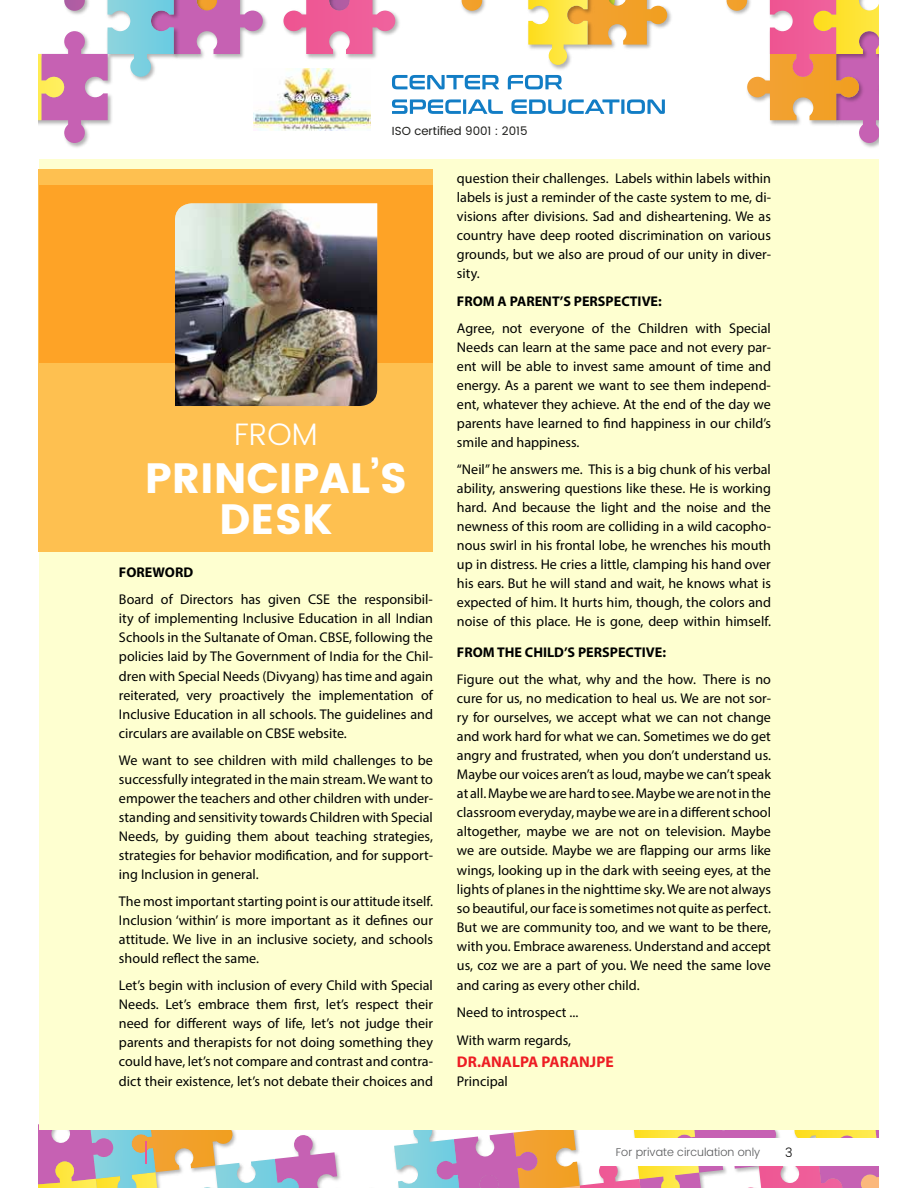
<style>
.page{position:relative;width:918px;height:1188px;background:#fff}
.page>*{position:absolute;margin:0;border:0;box-sizing:border-box;transform-origin:0 0}
.t1{font:42.3px/41px "Poppins";color:#fff;text-align:center}
.t2{font:300 31.05px "Poppins";color:#fff}
.t3{font:700 15.45px "Myriad Pro";color:#ed1d24}
.t4{font:14.1px/19px "Myriad Pro";color:#000;text-align:justify}
.t5{font:700 14.1px "Myriad Pro";color:#000}
.t6{font:300 12.75px "Poppins";color:#000}
.t7{font:11.7px "Poppins";color:#1d1d1b}
.t8{font:300 11.25px "Poppins";color:#58595b}
</style>
<div class="page">
<svg style="left:394px;top:1129px;width:485px;height:59px"></svg>
<svg style="left:39px;top:1129px;width:302px;height:59px"></svg>
<img style="left:263px;top:69px;width:107px;height:61px">
<svg style="left:392px;top:75px;width:107px;height:14px"></svg>
<svg style="left:508px;top:75px;width:54px;height:14px"></svg>
<svg style="left:392px;top:99px;width:69px;height:15px"></svg>
<hr style="left:463px;top:99px;width:3px;height:15px;background:#127dc5">
<svg style="left:468px;top:99px;width:35px;height:15px"></svg>
<svg style="left:511px;top:99px;width:101px;height:15px"></svg>
<img style="left:612px;top:0;width:267px;height:148px">
<img style="left:461px;top:0;width:24px;height:15px">
<svg style="left:462px;top:0;width:20px;height:11px"></svg>
<svg style="left:727px;top:0;width:152px;height:143px"></svg>
<img style="left:667px;top:0;width:8px;height:52px">
<img style="left:306px;top:14px;width:94px;height:45px">
<svg style="left:283px;top:0;width:112px;height:54px"></svg>
<img style="left:263px;top:15px;width:4px;height:16px">
<img style="left:551px;top:65px;width:18px;height:5px">
<svg style="left:528px;top:0;width:139px;height:65px"></svg>
<img style="left:67px;top:143px;width:19px;height:5px">
<svg style="left:39px;top:0;width:224px;height:143px"></svg>
<div style="left:587px;top:1139px;width:292px;height:27px;background:#fff"></div>
<hr style="left:145px;top:1141px;width:2px;height:22px;background:#ee5793">
<div style="left:39px;top:159px;width:840px;height:970px;background:#feffd0"></div>
<div style="left:39px;top:170px;width:394px;height:382px;background:#fec050"></div>
<div style="left:39px;top:185px;width:394px;height:178px;background:#fea326"></div>
<img style="left:175px;top:203px;width:202px;height:203px">
<p class="t7" style="left:392px;top:123px;width:137px">ISO certified 9001 : 2015</p>
<h2 class="t2" style="left:234px;top:411px;width:85px">FROM</h2>
<h1 class="t1" style="left:145px;top:458px;width:264px">PRINCIPAL’S<br>DESK</h1>
<p class="t5" style="left:119px;top:563px;width:76px">FOREWORD</p>
<p class="t4" style="left:119px;top:590px;width:316px">Board of Directors has given CSE the responsibil&shy;ity of implementing Inclusive Education in all Indian Schools in the Sultanate of Oman. CBSE, following the policies laid by The Government of India for the Chil&shy;dren with Special Needs (Divyang) has time and again reiterated, very proactively the implementation of Inclusive Education in all schools. The guidelines and circulars are available on CBSE website.</p>
<p class="t4" style="left:119px;top:750px;width:316px">We want to see children with mild challenges to be successfully integrated in the main stream. We want to empower the teachers and other children with under&shy;standing and sensitivity towards Children with Special Needs, by guiding them about teaching strategies, strategies for behavior modification, and for support&shy;ing Inclusion in general.</p>
<p class="t4" style="left:119px;top:892px;width:316px">The most important starting point is our attitude itself.<br>Inclusion ‘within’ is more important as it defines our attitude. We live in an inclusive society, and schools should reflect the same.</p>
<p class="t4" style="left:119px;top:976px;width:316px">Let’s begin with inclusion of every Child with Special Needs. Let’s embrace them first, let’s respect their need for different ways of life, let’s not judge their parents and therapists for not doing something they could have, let’s not compare and contrast and contra&shy;dict their existence, let’s not debate their choices and</p>
<p class="t4" style="left:457px;top:168px;width:316px">question their challenges. Labels within labels within labels is just a reminder of the caste system to me, di&shy;visions after divisions. Sad and disheartening. We as country have deep rooted discrimination on various grounds, but we also are proud of our unity in diver&shy;sity.</p>
<p class="t5" style="left:457px;top:292px;width:206px">FROM A PARENT’S PERSPECTIVE:</p>
<p class="t4" style="left:457px;top:318px;width:316px">Agree, not everyone of the Children with Special Needs can learn at the same pace and not every par&shy;ent will be able to invest same amount of time and energy. As a parent we want to see them independ&shy;ent, whatever they achieve. At the end of the day we parents have learned to find happiness in our child’s smile and happiness.</p>
<p class="t4" style="left:457px;top:460px;width:316px">“Neil” he answers me. This is a big chunk of his verbal ability, answering questions like these. He is working hard. And because the light and the noise and the newness of this room are colliding in a wild cacopho&shy;nous swirl in his frontal lobe, he wrenches his mouth up in distress. He cries a little, clamping his hand over his ears. But he will stand and wait, he knows what is expected of him. It hurts him, though, the colors and noise of this place. He is gone, deep within himself.</p>
<p class="t5" style="left:457px;top:643px;width:211px">FROM THE CHILD’S PERSPECTIVE:</p>
<p class="t4" style="left:457px;top:670px;width:316px">Figure out the what, why and the how. There is no cure for us, no medication to heal us. We are not sor&shy;ry for ourselves, we accept what we can not change and work hard for what we can. Sometimes we do get angry and frustrated, when you don’t understand us.<br>Maybe our voices aren’t as loud, maybe we can’t speak at all. Maybe we are hard to see. Maybe we are not in the classroom everyday, maybe we are in a different school altogether, maybe we are not on television. Maybe we are outside. Maybe we are flapping our arms like wings, looking up in the dark with seeing eyes, at the lights of planes in the nighttime sky. We are not always so beautiful, our face is sometimes not quite as perfect.<br>But we are community too, and we want to be there, with you. Embrace awareness. Understand and accept us, coz we are a part of you. We need the same love and caring as every other child.</p>
<p class="t4" style="left:457px;top:998px;width:123px;line-height:27.8px">Need to introspect ...<br>With warm regards,</p>
<p class="t3" style="left:457px;top:1052px;width:158px">DR.ANALPA PARANJPE</p>
<p class="t4" style="left:457px;top:1072px;width:52px">Principal</p>
<p class="t8" style="left:616px;top:1144px;width:146px">For private circulation only</p>
<p class="t6" style="left:785px;top:1143px;width:9px">3</p>
</div>
